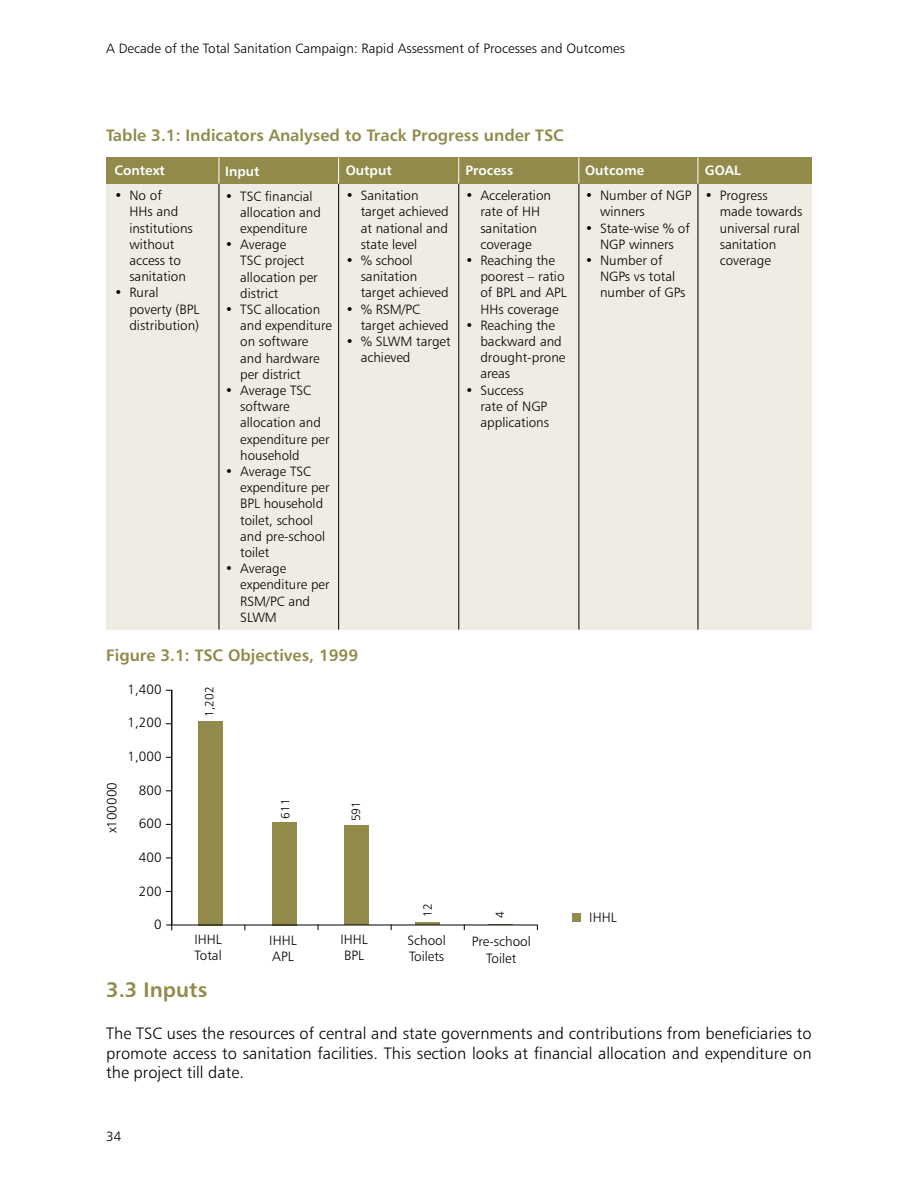
<style>
.page{position:relative;width:918px;height:1188px;background:#fff}
.page>*{position:absolute;margin:0;border:0;box-sizing:border-box;transform-origin:0 0}
.t1{font:21px "Humanist 777 BT Bold B";color:#918a4b}
.t2{font:16.5px/19.8px "Humanist 777 BT Light B";color:#000;text-align:justify}
.t3{font:16.5px "Humanist 777 BT Bold B";color:#918a4b}
.t4{font:13.5px/16.2px "Humanist 777 BT Light B";color:#000}
.t5{font:13.5px "Humanist 777 BT Bold B";color:#fff}
.t6{font:12px "Humanist 777 BT Light B";color:#000}
</style>
<div class="page">
<div style="left:106px;top:158px;width:706px;height:472px;background:#efece4"></div>
<div style="left:106px;top:158px;width:706px;height:26px;background:#918a4b"></div>
<hr style="left:219px;top:184px;width:1px;height:446px;background:#000">
<hr style="left:338px;top:184px;width:1px;height:446px;background:#000">
<svg style="left:219px;top:158px;width:1px;height:26px"></svg>
<svg style="left:338px;top:158px;width:1px;height:26px"></svg>
<hr style="left:458px;top:184px;width:1px;height:446px;background:#000">
<svg style="left:458px;top:158px;width:1px;height:26px"></svg>
<hr style="left:579px;top:184px;width:1px;height:446px;background:#000">
<svg style="left:578px;top:158px;width:1px;height:26px"></svg>
<hr style="left:698px;top:184px;width:1px;height:446px;background:#000">
<svg style="left:698px;top:158px;width:1px;height:26px"></svg>
<hr style="left:171px;top:690px;width:1px;height:235px;background:#000">
<div style="left:273px;top:822px;width:24px;height:103px;background:#918a4b"></div>
<div style="left:198px;top:721px;width:24px;height:204px;background:#918a4b"></div>
<div style="left:344px;top:826px;width:24px;height:99px;background:#918a4b"></div>
<hr style="left:415px;top:922px;width:24px;height:3px;background:#918a4b">
<svg style="left:488px;top:924px;width:24px;height:1px"></svg>
<hr style="left:171px;top:925px;width:366px;height:1px;background:#000">
<div style="left:572px;top:913px;width:9px;height:9px;background:#918a4b"></div>
<p class="t4" style="left:106px;top:40px;width:520px">A Decade of the Total Sanitation Campaign: Rapid Assessment of Processes and Outcomes</p>
<p class="t3" style="left:106px;top:125px;width:459px">Table 3.1: Indicators Analysed to Track Progress under TSC</p>
<p class="t5" style="left:114px;top:162px;width:52px">Context</p>
<p class="t4" style="left:129px;top:187px;width:65px;text-indent:-15px">• No of<br>HHs and institutions without access to sanitation</p>
<p class="t4" style="left:129px;top:284px;width:72px;text-indent:-15px">• Rural poverty (BPL distribution)</p>
<p class="t5" style="left:346px;top:162px;width:48px">Output</p>
<p class="t4" style="left:361px;top:187px;width:90px;text-indent:-15px">• Sanitation target achieved at national and state level</p>
<p class="t4" style="left:361px;top:252px;width:90px;text-indent:-15px">• % school sanitation target achieved</p>
<p class="t4" style="left:361px;top:301px;width:90px;text-indent:-15px">• % RSM/PC target achieved</p>
<p class="t4" style="left:361px;top:333px;width:91px;text-indent:-15px">• % SLWM target achieved</p>
<p class="t5" style="left:465px;top:162px;width:49px">Process</p>
<p class="t4" style="left:465px;top:187px;width:87px;text-align:center">• Acceleration rate of HH sanitation coverage</p>
<p class="t4" style="left:480px;top:252px;width:88px;text-indent:-15px">• Reaching the poorest – ratio of BPL and APL<br>HHs coverage</p>
<p class="t4" style="left:480px;top:317px;width:87px;text-indent:-15px">• Reaching the backward and drought-prone areas</p>
<p class="t4" style="left:480px;top:382px;width:70px;text-indent:-15px">• Success rate of NGP applications</p>
<p class="t5" style="left:225px;top:163px;width:36px">Input</p>
<p class="t4" style="left:240px;top:188px;width:82px;text-indent:-15px">• TSC financial allocation and expenditure</p>
<p class="t4" style="left:240px;top:236px;width:79px;text-indent:-15px">• Average<br>TSC project allocation per district</p>
<p class="t4" style="left:240px;top:301px;width:93px;text-indent:-15px">• TSC allocation and expenditure on software and hardware per district</p>
<p class="t4" style="left:240px;top:382px;width:91px;text-indent:-15px">• Average TSC software allocation and expenditure per household</p>
<p class="t4" style="left:240px;top:463px;width:91px;text-indent:-15px">• Average TSC expenditure per<br>BPL household toilet, school and pre-school toilet</p>
<p class="t4" style="left:240px;top:560px;width:91px;text-indent:-15px">• Average expenditure per<br>RSM/PC and<br>SLWM</p>
<p class="t3" style="left:106px;top:645px;width:253px">Figure 3.1: TSC Objectives, 1999</p>
<p class="t4" style="left:128px;top:681px;width:36px">1,400</p>
<p class="t4" style="left:128px;top:714px;width:36px">1,200</p>
<p class="t4" style="left:128px;top:748px;width:36px">1,000</p>
<p class="t4" style="left:139px;top:782px;width:24px">800</p>
<p class="t4" style="left:139px;top:815px;width:24px">600</p>
<p class="t4" style="left:139px;top:849px;width:24px">400</p>
<p class="t4" style="left:139px;top:883px;width:24px">200</p>
<p class="t4" style="left:154px;top:916px;width:9px">0</p>
<p class="t4" style="left:195px;top:931px;width:29px">IHHL<br>Total</p>
<p class="t6" style="left:202px;top:717px;width:32px;rotate:-90deg">1,202</p>
<p class="t4" style="left:104px;top:833px;width:53px;rotate:-90deg">x100000</p>
<p class="t6" style="left:278px;top:819px;width:22px;rotate:-90deg">611</p>
<p class="t6" style="left:349px;top:821px;width:22px;rotate:-90deg">591</p>
<p class="t6" style="left:420px;top:917px;width:15px;rotate:-90deg">12</p>
<p class="t6" style="left:493px;top:918px;width:8px;rotate:-90deg">4</p>
<p class="t4" style="left:341px;top:931px;width:29px">IHHL<br>BPL</p>
<p class="t4" style="left:269px;top:932px;width:29px">IHHL<br>APL</p>
<p class="t4" style="left:407px;top:932px;width:40px">School<br>Toilets</p>
<p class="t4" style="left:472px;top:933px;width:61px;text-align:center">Pre-school<br>Toilet</p>
<p class="t5" style="left:585px;top:162px;width:61px">Outcome</p>
<p class="t4" style="left:600px;top:187px;width:93px;text-indent:-15px">• Number of NGP winners</p>
<p class="t4" style="left:585px;top:220px;width:106px;text-align:center">• State-wise % of<br>NGP winners</p>
<p class="t4" style="left:600px;top:252px;width:87px;text-indent:-15px">• Number of<br>NGPs vs total number of GPs</p>
<p class="t5" style="left:705px;top:162px;width:38px">GOAL</p>
<p class="t4" style="left:720px;top:187px;width:84px;text-indent:-15px">• Progress made towards universal rural sanitation coverage</p>
<p class="t4" style="left:589px;top:909px;width:29px">IHHL</p>
<h1 class="t1" style="left:106px;top:977px;width:102px">3.3 Inputs</h1>
<p class="t2" style="left:106px;top:1023px;width:707px">The TSC uses the resources of central and state governments and contributions from beneficiaries to promote access to sanitation facilities. This section looks at financial allocation and expenditure on the project till date.</p>
<p class="t4" style="left:106px;top:1128px;width:17px">34</p>
</div>
